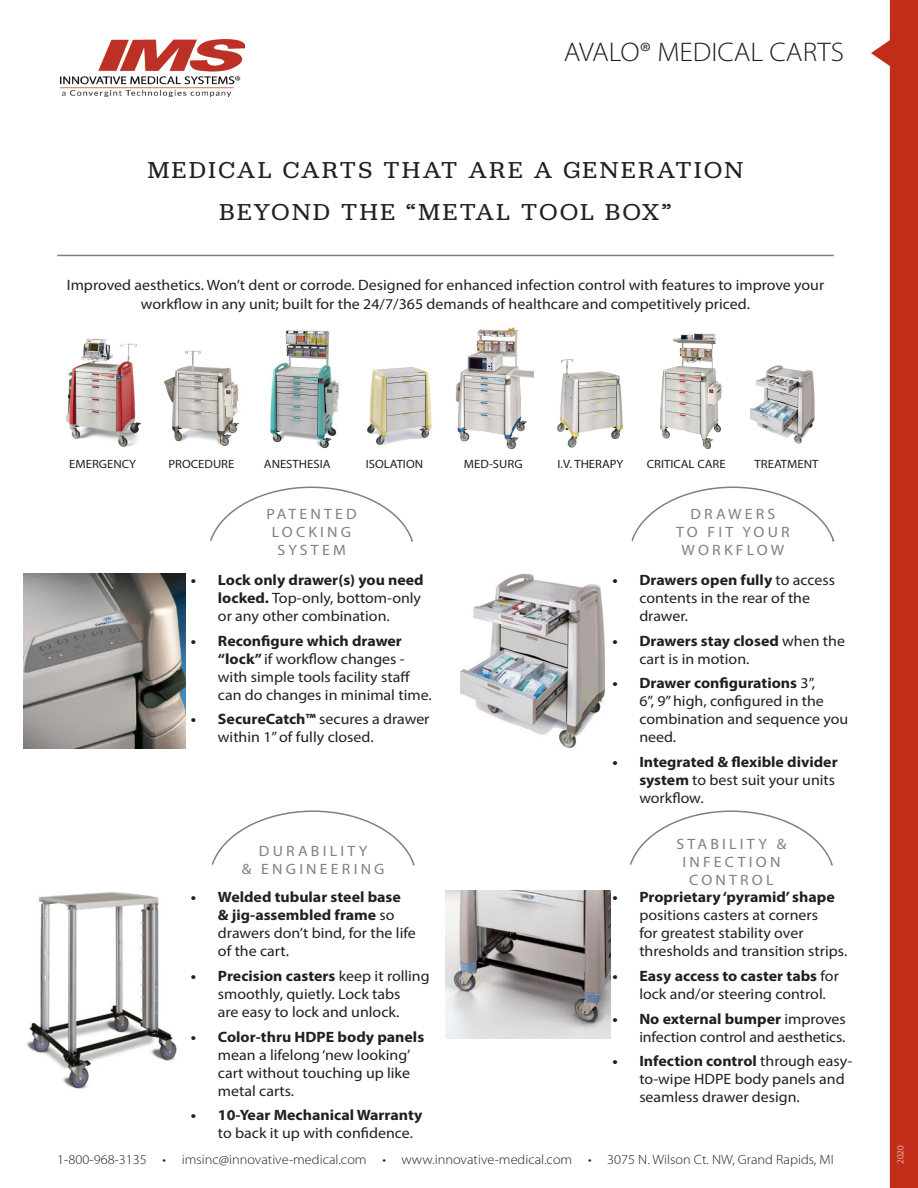
<style>
.page{position:relative;width:918px;height:1188px;background:#fff}
.page>*{position:absolute;margin:0;border:0;box-sizing:border-box;transform-origin:0 0}
.t1{font:300 27px "Myriad Pro";color:#231f20;scale:1.06 1}
.t2{font:24px "Jubilat";letter-spacing:.1em;color:#231f20;scale:1.06 1}
.t3{font:15px/18px "Myriad Pro";color:#231f20;scale:1.06 1}
.t4{font:700 15px/18px "Myriad Pro";color:#231f20;scale:1.06 1}
.t5{font:15px "Myriad Pro";letter-spacing:.2em;color:#7f8080;scale:1.06 1}
.t6{font:300 13.5px "Myriad Pro";color:#231f20;scale:1.06 1}
.t7{font:12px "Myriad Pro";color:#231f20;scale:1.06 1}
.t8{font:300 9px "Myriad Pro";color:#fff;scale:1.06 1}
.s1{font-weight:700}
.s2{font-weight:400}
</style>
<div class="page">
<img style="left:460px;top:574px;width:145px;height:174px">
<img style="left:24px;top:574px;width:161px;height:174px">
<img style="left:446px;top:891px;width:164px;height:148px">
<img style="left:26px;top:892px;width:151px;height:197px">
<hr style="left:57px;top:255px;width:777px;height:1px;background:#7f8080">
<svg style="left:871px;top:0;width:47px;height:1188px;fill:#c02d19"></svg>
<img style="left:67px;top:338px;width:74px;height:109px">
<img style="left:164px;top:350px;width:76px;height:96px">
<img style="left:270px;top:331px;width:70px;height:118px">
<img style="left:367px;top:367px;width:65px;height:77px">
<img style="left:455px;top:327px;width:78px;height:121px">
<img style="left:557px;top:359px;width:66px;height:88px">
<img style="left:660px;top:333px;width:62px;height:116px">
<img style="left:750px;top:365px;width:65px;height:78px">
<svg style="left:210px;top:486px;width:203px;height:56px"></svg>
<svg style="left:631px;top:486px;width:204px;height:56px"></svg>
<svg style="left:212px;top:810px;width:203px;height:56px"></svg>
<svg style="left:630px;top:810px;width:203px;height:56px"></svg>
<img style="left:61px;top:40px;width:183px;height:57px">
<p class="t1" style="left:564px;top:36px;width:266px">AVALO® MEDICAL CARTS</p>
<p class="t2" style="left:148px;top:155px;width:563px">MEDICAL CARTS THAT ARE A GENERATION</p>
<p class="t2" style="left:220px;top:197px;width:428px">BEYOND THE “METAL TOOL BOX”</p>
<p class="t3" style="left:67px;top:275px;width:716px;line-height:19.5px;text-align:center">Improved aesthetics. Won’t dent or corrode. Designed for enhanced infection control with features to improve your workflow in any unit; built for the 24/7/365 demands of healthcare and competitively priced.</p>
<p class="t7" style="left:69px;top:457px;width:64px">EMERGENCY</p>
<p class="t7" style="left:169px;top:457px;width:64px">PROCEDURE</p>
<p class="t7" style="left:264px;top:457px;width:64px">ANESTHESIA</p>
<p class="t7" style="left:366px;top:457px;width:56px">ISOLATION</p>
<p class="t7" style="left:464px;top:457px;width:57px">MED-SURG</p>
<p class="t7" style="left:558px;top:457px;width:64px">I.V. THERAPY</p>
<p class="t7" style="left:647px;top:457px;width:76px">CRITICAL CARE</p>
<p class="t7" style="left:755px;top:457px;width:62px">TREATMENT</p>
<p class="t5" style="left:266px;top:504px;width:87px">PATENTED</p>
<p class="t5" style="left:272px;top:522px;width:76px">LOCKING</p>
<p class="t5" style="left:277px;top:540px;width:66px">SYSTEM</p>
<p class="t3" style="left:218px;top:571px;width:196px;text-indent:-27px"><span class="s1">• Lock only drawer(s) you need locked.</span> Top-only, bottom-only or any other combination.</p>
<p class="t3" style="left:218px;top:631px;width:203px;text-indent:-27px"><span class="s1">• Reconfigure which drawer “lock”</span> if workflow changes - with simple tools facility staff can do changes in minimal time.</p>
<p class="t3" style="left:218px;top:710px;width:201px;text-indent:-27px"><span class="s1">• SecureCatch™</span> secures a drawer within 1” of fully closed.</p>
<p class="t5" style="left:259px;top:842px;width:104px">DURABILITY</p>
<p class="t5" style="left:242px;top:860px;width:136px">&amp; ENGINEERING</p>
<p class="t4" style="left:218px;top:888px;width:188px;text-indent:-27px">• Welded tubular steel base<br>&amp; jig-assembled frame <span class="s2">so drawers don’t bind, for the life of the cart.</span></p>
<p class="t3" style="left:191px;top:967px;width:227px;text-align:center"><span class="s1">• Precision casters</span> keep it rolling smoothly, quietly. Lock tabs<br>are easy to lock and unlock.</p>
<p class="t3" style="left:218px;top:1027px;width:196px;text-indent:-27px"><span class="s1">• Color-thru HDPE body panels </span>mean a lifelong ‘new looking’ cart without touching up like metal carts.</p>
<p class="t4" style="left:218px;top:1106px;width:194px;text-indent:-27px">• 10-Year Mechanical Warranty <span class="s2">to back it up with confidence.</span></p>
<p class="t5" style="left:691px;top:504px;width:82px">DRAWERS</p>
<p class="t5" style="left:676px;top:522px;width:109px">TO FIT YOUR</p>
<p class="t5" style="left:682px;top:540px;width:99px">WORKFLOW</p>
<p class="t3" style="left:639px;top:571px;width:186px;text-indent:-27px"><span class="s1">• Drawers open fully</span> to access contents in the rear of the drawer.</p>
<p class="t3" style="left:639px;top:631px;width:196px;text-indent:-27px"><span class="s1">• Drawers stay closed</span> when the cart is in motion.</p>
<p class="t3" style="left:639px;top:674px;width:199px;text-indent:-27px"><span class="s1">• Drawer configurations</span> 3”,<br>6”, 9” high, configured in the combination and sequence you need.</p>
<p class="t4" style="left:639px;top:753px;width:189px;text-indent:-27px">• Integrated &amp; flexible divider system <span class="s2">to best suit your units workflow.</span></p>
<p class="t5" style="left:677px;top:834px;width:105px">STABILITY &amp;</p>
<p class="t5" style="left:682px;top:852px;width:94px">INFECTION</p>
<p class="t5" style="left:689px;top:870px;width:81px">CONTROL</p>
<p class="t3" style="left:639px;top:888px;width:198px;text-indent:-27px"><span class="s1">• Proprietary ‘pyramid’ shape </span>positions casters at corners<br>for greatest stability over thresholds and transition strips.</p>
<p class="t3" style="left:639px;top:967px;width:190px;text-indent:-27px"><span class="s1">• Easy access to caster tabs</span> for lock and/or steering control.</p>
<p class="t3" style="left:612px;top:1009px;width:222px;text-align:right"><span class="s1">• No external bumper</span> improves infection control and aesthetics.</p>
<p class="t3" style="left:639px;top:1052px;width:202px;text-indent:-27px"><span class="s1">• Infection control</span> through easy&shy;to-wipe HDPE body panels and seamless drawer design.</p>
<p class="t6" style="left:57px;top:1151px;width:734px">1-800-968-3135 • imsinc@innovative-medical.com • www.innovative-medical.com • 3075 N. Wilson Ct. NW, Grand Rapids, MI</p>
<p class="t8" style="left:895px;top:1164px;width:19px;rotate:-90deg">2020</p>
</div>
